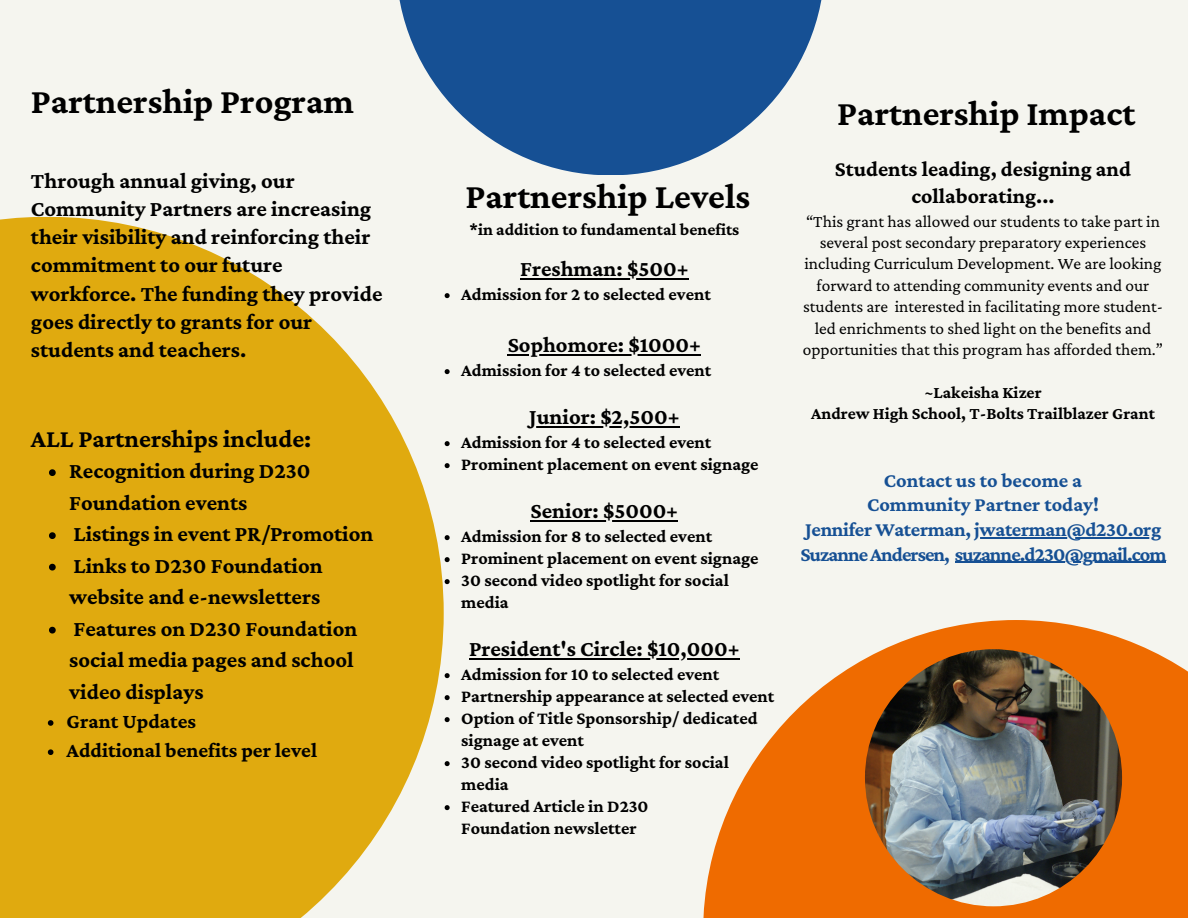
<style>
.page{position:relative;width:1188px;height:918px;background:#f5f5ef}
.page>*{position:absolute;margin:0;border:0;box-sizing:border-box;transform-origin:0 0}
.t1{font:700 36px "Crimson Pro";color:#000}
.t2{font:700 25.5px "Crimson Pro";color:#000}
.t3{font:700 22.5px/28.2px "Crimson Pro";color:#000}
.t4{font:700 21.75px/27px "Crimson Pro";color:#000;text-align:center}
.t5{font:700 21px "Crimson Pro";color:#000}
.t6{font:700 20.25px/24.8px "Crimson Pro";letter-spacing:-.02em;color:#165094;text-align:center}
.t7{font:700 18px/22px "Crimson Pro";color:#000}
.t8{font:17.25px/21.3px "Crimson Pro";color:#000;text-align:center}
.t9{font:700 17.25px/21.3px "Crimson Pro";color:#000;text-align:center}
</style>
<div class="page">
<svg style="left:399px;top:0;width:423px;height:175px;fill:#165094"></svg>
<svg style="left:0;top:217px;width:444px;height:701px;fill:#e0aa0f"></svg>
<svg style="left:703px;top:620px;width:485px;height:298px;fill:#ef6b00"></svg>
<img style="left:865px;top:649px;width:257px;height:257px;border-radius:50%">
<svg style="left:49px;top:469px;width:7px;height:7px"></svg>
<svg style="left:49px;top:532px;width:7px;height:7px"></svg>
<svg style="left:49px;top:564px;width:7px;height:7px"></svg>
<svg style="left:49px;top:627px;width:7px;height:7px"></svg>
<svg style="left:48px;top:720px;width:5px;height:6px"></svg>
<svg style="left:48px;top:749px;width:5px;height:6px"></svg>
<hr style="left:520px;top:278px;width:169px;height:2px;background:#000">
<svg style="left:445px;top:293px;width:5px;height:5px"></svg>
<hr style="left:508px;top:354px;width:193px;height:2px;background:#000">
<svg style="left:445px;top:369px;width:5px;height:5px"></svg>
<hr style="left:529px;top:426px;width:151px;height:2px;background:#000">
<svg style="left:445px;top:441px;width:5px;height:5px"></svg>
<svg style="left:445px;top:463px;width:5px;height:5px"></svg>
<hr style="left:531px;top:520px;width:147px;height:2px;background:#000">
<svg style="left:445px;top:535px;width:5px;height:5px"></svg>
<svg style="left:445px;top:557px;width:5px;height:5px"></svg>
<svg style="left:445px;top:579px;width:5px;height:5px"></svg>
<hr style="left:469px;top:658px;width:271px;height:2px;background:#000">
<svg style="left:445px;top:673px;width:5px;height:5px"></svg>
<svg style="left:445px;top:695px;width:5px;height:5px"></svg>
<svg style="left:445px;top:717px;width:5px;height:5px"></svg>
<svg style="left:445px;top:761px;width:5px;height:5px"></svg>
<svg style="left:445px;top:805px;width:5px;height:5px"></svg>
<hr style="left:974px;top:537px;width:187px;height:1px;background:#165094">
<hr style="left:955px;top:562px;width:211px;height:1px;background:#165094">
<h5 class="t1" style="left:31px;top:80px;width:325px">Partnership Program</h5>
<h3 class="t3" style="left:31px;top:166px;width:353px">Through annual giving, our<br>Community Partners are increasing their visibility and reinforcing their commitment to our future workforce. The funding they provide goes directly to grants for our students and teachers.</h3>
<p class="t2" style="left:31px;top:424px;width:282px">ALL Partnerships include:</p>
<h3 class="t3" style="left:69px;top:455px;width:243px;line-height:31.5px">Recognition during D230<br>Foundation events</h3>
<p class="t3" style="left:74px;top:520px;width:301px">Listings in event PR/Promotion</p>
<h3 class="t3" style="left:69px;top:549px;width:255px;line-height:31.5px">Links to D230 Foundation website and e-newsletters</h3>
<p class="t3" style="left:69px;top:612px;width:290px;line-height:31.5px">Features on D230 Foundation social media pages and school video displays</p>
<p class="t5" style="left:67px;top:709px;width:131px">Grant Updates</p>
<h3 class="t5" style="left:67px;top:738px;width:252px">Additional benefits per level</h3>
<p class="t1" style="left:465px;top:176px;width:286px">Partnership Levels</p>
<p class="t9" style="left:470px;top:219px;width:271px">*in addition to fundamental benefits</p>
<p class="t3" style="left:520px;top:254px;width:170px">Freshman: $500+</p>
<p class="t7" style="left:461px;top:283px;width:251px">Admission for 2 to selected event</p>
<h3 class="t3" style="left:508px;top:330px;width:195px">Sophomore: $1000+</h3>
<p class="t7" style="left:461px;top:359px;width:252px">Admission for 4 to selected event</p>
<p class="t3" style="left:529px;top:402px;width:152px">Junior: $2,500+</p>
<p class="t7" style="left:461px;top:431px;width:252px">Admission for 4 to selected event</p>
<p class="t7" style="left:461px;top:453px;width:299px">Prominent placement on event signage</p>
<p class="t3" style="left:531px;top:496px;width:149px">Senior: $5000+</p>
<h1 class="t7" style="left:461px;top:525px;width:253px">Admission for 8 to selected event</h1>
<h3 class="t7" style="left:461px;top:547px;width:299px">Prominent placement on event signage</h3>
<h2 class="t7" style="left:461px;top:569px;width:269px">30 second video spotlight for social media</h2>
<h4 class="t3" style="left:469px;top:634px;width:272px">President's Circle: $10,000+</h4>
<h4 class="t7" style="left:461px;top:663px;width:260px">Admission for 10 to selected event</h4>
<h4 class="t7" style="left:461px;top:685px;width:315px">Partnership appearance at selected event</h4>
<h4 class="t7" style="left:461px;top:707px;width:298px">Option of Title Sponsorship/ dedicated signage at event</h4>
<h4 class="t7" style="left:461px;top:751px;width:269px">30 second video spotlight for social media</h4>
<h4 class="t7" style="left:461px;top:795px;width:189px">Featured Article in D230<br>Foundation newsletter</h4>
<h1 class="t1" style="left:837px;top:93px;width:300px">Partnership Impact</h1>
<p class="t4" style="left:835px;top:155px;width:298px">Students leading, designing and collaborating...</p>
<p class="t8" style="left:803px;top:210px;width:362px">“This grant has allowed our students to take part in several post secondary preparatory experiences including Curriculum Development. We are looking forward to attending community events and our students are interested in facilitating more student&shy;led enrichments to shed light on the benefits and opportunities that this program has afforded them.”</p>
<h5 class="t9" style="left:811px;top:381px;width:345px">~Lakeisha Kizer<br>Andrew High School, T-Bolts Trailblazer Grant</h5>
<h3 class="t6" style="left:800px;top:467px;width:368px">Contact us to become a<br>Community Partner today!<br>Jennifer Waterman, jwaterman@d230.org SuzanneAndersen, suzanne.d230@gmail.com</h3>
</div>
